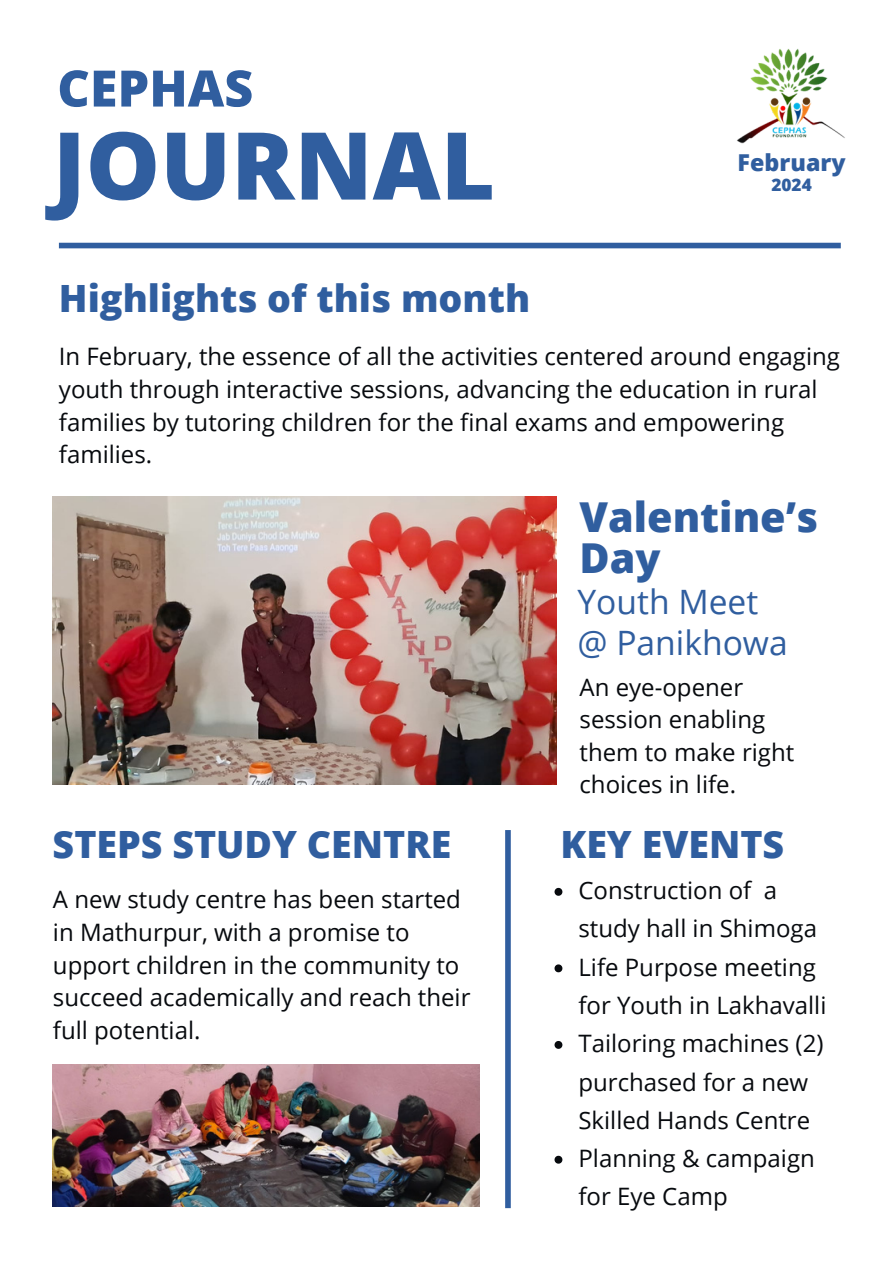
<style>
.page{position:relative;width:893px;height:1264px;background:#fff}
.page>*{position:absolute;margin:0;border:0;box-sizing:border-box;transform-origin:0 0}
.t1{font:800 93.6px "Open Sans";color:#305e9f}
.t2{font:800 50.25px "Open Sans";color:#305e9f}
.t3{font:800 41.25px/40.8px "Open Sans";color:#305e9f}
.t4{font:800 37.5px "Open Sans";color:#305e9f}
.t5{font:33.6px/40.5px "Open Sans";color:#305e9f}
.t6{font:24px/32.7px "Open Sans";color:#070a0e}
.t7{font:800 23.25px "Open Sans";color:#305e9f}
.t8{font:800 17.25px "Open Sans";color:#305e9f}
</style>
<div class="page">
<img style="left:53px;top:496px;width:504px;height:288px">
<div style="left:59px;top:243px;width:781px;height:5px;background:#305e9f"></div>
<div style="left:505px;top:830px;width:5px;height:378px;background:#305e9f"></div>
<img style="left:53px;top:1064px;width:426px;height:142px">
<img style="left:737px;top:49px;width:108px;height:95px">
<svg style="left:554px;top:887px;width:8px;height:8px"></svg>
<svg style="left:554px;top:964px;width:8px;height:8px"></svg>
<svg style="left:554px;top:1041px;width:8px;height:7px"></svg>
<svg style="left:554px;top:1155px;width:8px;height:8px"></svg>
<h6 class="t2" style="left:57px;top:53px;width:197px">CEPHAS</h6>
<p class="t1" style="left:53px;top:100px;width:444px">JOURNAL</p>
<h2 class="t7" style="left:737px;top:146px;width:109px">February</h2>
<p class="t8" style="left:771px;top:173px;width:42px">2024</p>
<p class="t4" style="left:59px;top:272px;width:472px">Highlights of this month</p>
<h4 class="t6" style="left:59px;top:339px;width:782px">In February, the essence of all the activities centered around engaging youth through interactive sessions, advancing the education in rural families by tutoring children for the final exams and empowering families.</h4>
<p class="t3" style="left:579px;top:495px;width:240px">Valentine’s<br>Day</p>
<h4 class="t5" style="left:577px;top:580px;width:212px">Youth Meet @ Panikhowa</h4>
<h5 class="t6" style="left:579px;top:670px;width:216px">An eye-opener session enabling them to make right choices in life.</h5>
<p class="t4" style="left:560px;top:818px;width:225px">KEY EVENTS</p>
<h3 class="t6" style="left:578px;top:870px;width:240px;line-height:38.2px">Construction of a study hall in Shimoga</h3>
<p class="t6" style="left:578px;top:947px;width:249px;line-height:38.2px">Life Purpose meeting for Youth in Lakhavalli</p>
<h3 class="t6" style="left:578px;top:1023px;width:246px;line-height:38.2px">Tailoring machines (2) purchased for a new<br>Skilled Hands Centre</h3>
<p class="t6" style="left:578px;top:1138px;width:238px;line-height:38.2px">Planning &amp; campaign for Eye Camp</p>
<p class="t4" style="left:53px;top:817px;width:400px">STEPS STUDY CENTRE</p>
<p class="t6" style="left:53px;top:882px;width:419px">A new study centre has been started in Mathurpur, with a promise to upport children in the community to succeed academically and reach their full potential.</p>
</div>
